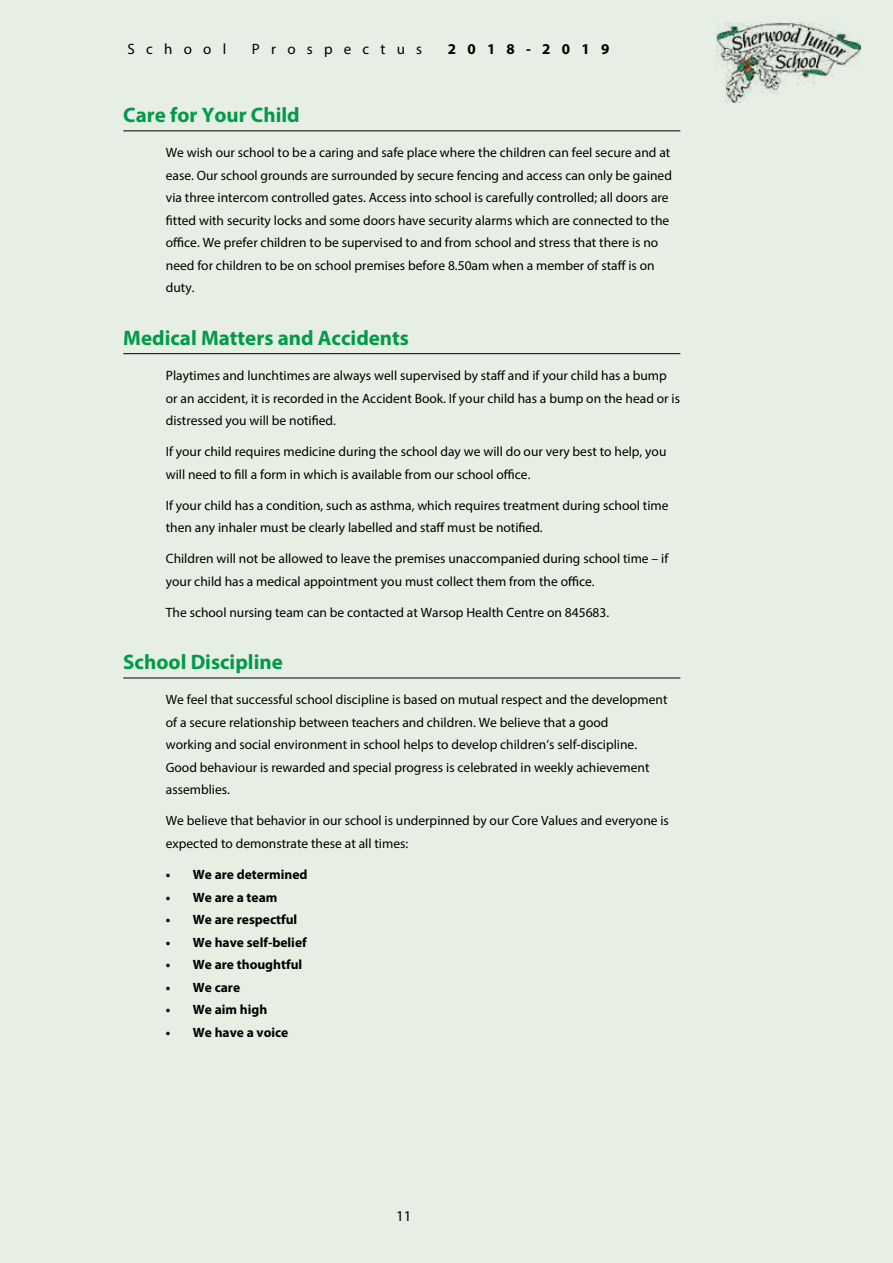
<style>
.page{position:relative;width:893px;height:1263px;background:#e7eee4}
.page>*{position:absolute;margin:0;border:0;box-sizing:border-box;transform-origin:0 0}
.t1{font:700 21px "Myriad Pro";color:#019a49}
.t2{font:15px "Myriad Pro";letter-spacing:.75em;color:#000}
.t3{font:700 15px "Myriad Pro";letter-spacing:.75em;color:#000}
.t4{font:13.5px/22.5px "Myriad Pro";color:#000}
.t5{font:700 13.5px "Myriad Pro";color:#000}
</style>
<div class="page">
<hr style="left:123px;top:131px;width:557px;height:1px;background:#000">
<hr style="left:123px;top:353px;width:557px;height:1px;background:#000">
<hr style="left:123px;top:678px;width:557px;height:1px;background:#000">
<img style="left:716px;top:23px;width:145px;height:79px">
<p class="t2" style="left:128px;top:39px;width:100px">School</p>
<p class="t2" style="left:252px;top:39px;width:172px">Prospectus</p>
<p class="t3" style="left:448px;top:39px;width:163px">2018-2019</p>
<h1 class="t1" style="left:123px;top:101px;width:178px">Care for Your Child</h1>
<p class="t4" style="left:166px;top:141px;width:508px">We wish our school to be a caring and safe place where the children can feel secure and at ease. Our school grounds are surrounded by secure fencing and access can only be gained via three intercom controlled gates. Access into school is carefully controlled; all doors are fitted with security locks and some doors have security alarms which are connected to the office. We prefer children to be supervised to and from school and stress that there is no need for children to be on school premises before 8.50am when a member of staff is on duty.</p>
<h1 class="t1" style="left:123px;top:324px;width:287px">Medical Matters and Accidents</h1>
<p class="t4" style="left:166px;top:364px;width:516px">Playtimes and lunchtimes are always well supervised by staff and if your child has a bump or an accident, it is recorded in the Accident Book. If your child has a bump on the head or is distressed you will be notified.</p>
<p class="t4" style="left:166px;top:440px;width:502px">If your child requires medicine during the school day we will do our very best to help, you will need to fill a form in which is available from our school office.</p>
<p class="t4" style="left:166px;top:494px;width:504px">If your child has a condition, such as asthma, which requires treatment during school time then any inhaler must be clearly labelled and staff must be notified.</p>
<p class="t4" style="left:166px;top:547px;width:504px">Children will not be allowed to leave the premises unaccompanied during school time – if your child has a medical appointment you must collect them from the office.</p>
<p class="t4" style="left:166px;top:601px;width:445px">The school nursing team can be contacted at Warsop Health Centre on 845683.</p>
<h1 class="t1" style="left:123px;top:648px;width:161px">School Discipline</h1>
<p class="t4" style="left:166px;top:688px;width:503px">We feel that successful school discipline is based on mutual respect and the development of a secure relationship between teachers and children. We believe that a good<br>working and social environment in school helps to develop children’s self-discipline.<br>Good behaviour is rewarded and special progress is celebrated in weekly achievement assemblies.</p>
<p class="t4" style="left:166px;top:809px;width:505px">We believe that behavior in our school is underpinned by our Core Values and everyone is expected to demonstrate these at all times:</p>
<p class="t5" style="left:166px;top:866px;width:143px">• We are determined</p>
<p class="t5" style="left:166px;top:888px;width:113px">• We are a team</p>
<p class="t5" style="left:166px;top:911px;width:133px">• We are respectful</p>
<p class="t5" style="left:166px;top:933px;width:142px">• We have self-belief</p>
<p class="t5" style="left:166px;top:956px;width:138px">• We are thoughtful</p>
<p class="t5" style="left:166px;top:978px;width:76px">• We care</p>
<p class="t5" style="left:166px;top:1001px;width:103px">• We aim high</p>
<p class="t5" style="left:166px;top:1023px;width:124px">• We have a voice</p>
<p class="t2" style="left:396px;top:1206px;width:17px">11</p>
</div>
